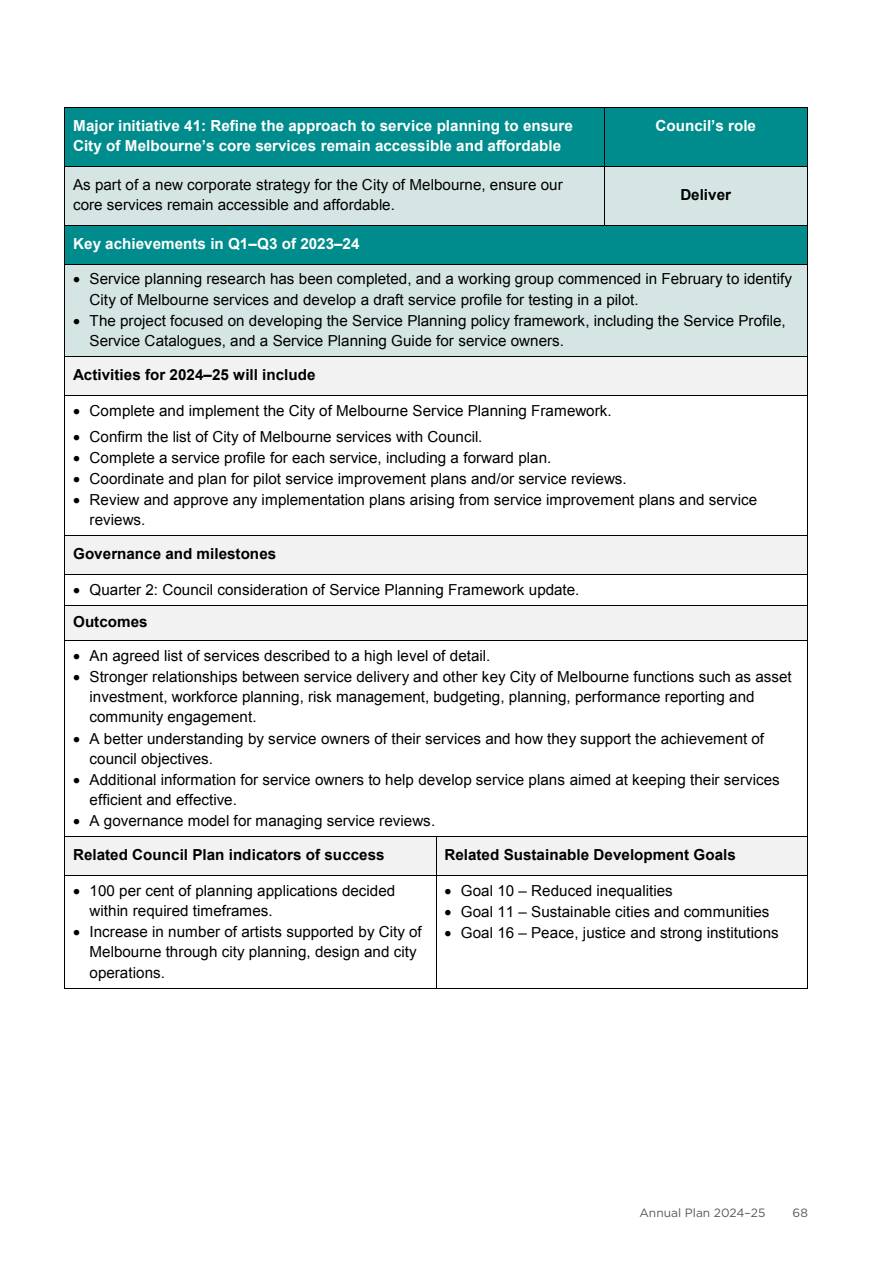
<style>
.page{position:relative;width:893px;height:1263px;background:#fff}
.page>*{position:absolute;margin:0;border:0;box-sizing:border-box;transform-origin:0 0}
.t1{font:15.15px/20.1px "Arial";color:#000}
.t2{font:700 15.15px/20.1px "Arial";color:#fff}
.t3{font:700 15.15px "Arial";color:#000}
.t4{font:12px "Gotham";color:#58595b}
.s1{font-weight:700}
</style>
<div class="page">
<div style="left:65px;top:108px;width:539px;height:58px;background:#008c8c"></div>
<div style="left:604px;top:108px;width:203px;height:58px;background:#008c8c"></div>
<hr style="left:65px;top:107px;width:539px;height:1px;background:#000">
<hr style="left:604px;top:107px;width:203px;height:1px;background:#000">
<hr style="left:65px;top:108px;width:1px;height:58px;background:#000">
<hr style="left:604px;top:108px;width:1px;height:58px;background:#000">
<hr style="left:807px;top:108px;width:1px;height:58px;background:#000">
<div style="left:65px;top:167px;width:539px;height:58px;background:#d4e5e4"></div>
<div style="left:604px;top:167px;width:203px;height:58px;background:#d4e5e4"></div>
<hr style="left:65px;top:166px;width:539px;height:1px;background:#000">
<hr style="left:604px;top:166px;width:203px;height:1px;background:#000">
<hr style="left:65px;top:167px;width:1px;height:58px;background:#000">
<hr style="left:604px;top:167px;width:1px;height:58px;background:#000">
<hr style="left:807px;top:167px;width:1px;height:58px;background:#000">
<div style="left:65px;top:226px;width:742px;height:38px;background:#008c8c"></div>
<hr style="left:65px;top:225px;width:539px;height:1px;background:#000">
<hr style="left:604px;top:225px;width:203px;height:1px;background:#000">
<hr style="left:65px;top:226px;width:1px;height:38px;background:#000">
<hr style="left:807px;top:226px;width:1px;height:38px;background:#000">
<div style="left:65px;top:265px;width:742px;height:91px;background:#d4e5e4"></div>
<hr style="left:65px;top:264px;width:742px;height:1px;background:#000">
<hr style="left:65px;top:265px;width:1px;height:91px;background:#000">
<hr style="left:807px;top:265px;width:1px;height:91px;background:#000">
<div style="left:65px;top:357px;width:742px;height:38px;background:#f2f2f2"></div>
<hr style="left:65px;top:356px;width:742px;height:1px;background:#000">
<hr style="left:65px;top:357px;width:1px;height:38px;background:#000">
<hr style="left:807px;top:357px;width:1px;height:38px;background:#000">
<hr style="left:65px;top:395px;width:742px;height:1px;background:#000">
<hr style="left:65px;top:396px;width:1px;height:140px;background:#000">
<hr style="left:807px;top:396px;width:1px;height:140px;background:#000">
<div style="left:73px;top:536px;width:726px;height:38px;background:#f2f2f2"></div>
<hr style="left:65px;top:536px;width:742px;height:1px;background:#000">
<hr style="left:65px;top:536px;width:1px;height:38px;background:#000">
<hr style="left:807px;top:536px;width:1px;height:38px;background:#000">
<hr style="left:65px;top:574px;width:742px;height:1px;background:#000">
<hr style="left:65px;top:575px;width:1px;height:30px;background:#000">
<hr style="left:807px;top:575px;width:1px;height:30px;background:#000">
<div style="left:65px;top:606px;width:742px;height:34px;background:#f2f2f2"></div>
<hr style="left:65px;top:605px;width:742px;height:1px;background:#000">
<hr style="left:65px;top:606px;width:1px;height:34px;background:#000">
<hr style="left:807px;top:606px;width:1px;height:34px;background:#000">
<hr style="left:65px;top:640px;width:742px;height:1px;background:#000">
<hr style="left:65px;top:641px;width:1px;height:196px;background:#000">
<hr style="left:807px;top:641px;width:1px;height:196px;background:#000">
<div style="left:65px;top:837px;width:371px;height:39px;background:#f2f2f2"></div>
<div style="left:436px;top:837px;width:371px;height:39px;background:#f2f2f2"></div>
<hr style="left:65px;top:837px;width:371px;height:1px;background:#000">
<hr style="left:436px;top:837px;width:371px;height:1px;background:#000">
<hr style="left:65px;top:837px;width:1px;height:39px;background:#000">
<hr style="left:436px;top:837px;width:1px;height:39px;background:#000">
<hr style="left:807px;top:837px;width:1px;height:39px;background:#000">
<hr style="left:65px;top:876px;width:371px;height:1px;background:#000">
<hr style="left:436px;top:876px;width:371px;height:1px;background:#000">
<hr style="left:65px;top:876px;width:1px;height:112px;background:#000">
<hr style="left:65px;top:988px;width:371px;height:1px;background:#000">
<hr style="left:436px;top:876px;width:1px;height:112px;background:#000">
<hr style="left:436px;top:988px;width:371px;height:1px;background:#000">
<hr style="left:807px;top:876px;width:1px;height:112px;background:#000">
<p class="t2" style="left:73px;top:116px;width:501px">Major initiative 41: Refine the approach to service planning to ensure<br>City of Melbourne’s core services remain accessible and affordable</p>
<p class="t2" style="left:655px;top:116px;width:102px">Council’s role</p>
<p class="t1" style="left:73px;top:175px;width:491px">As part of a new corporate strategy for the City of Melbourne, ensure our core services remain accessible and affordable.</p>
<p class="t3" style="left:680px;top:185px;width:52px">Deliver</p>
<p class="t2" style="left:73px;top:234px;width:288px">Key achievements in Q1–Q3 of 2023–24</p>
<p class="t1" style="left:90px;top:269px;width:704px;text-indent:-16px">• Service planning research has been completed, and a working group commenced in February to identify<br>City of Melbourne services and develop a draft service profile for testing in a pilot.</p>
<p class="t1" style="left:90px;top:311px;width:698px;text-indent:-16px">• The project focused on developing the Service Planning policy framework, including the Service Profile,<br>Service Catalogues, and a Service Planning Guide for service owners.</p>
<p class="t3" style="left:73px;top:365px;width:244px">Activities for 2024–25 will include</p>
<p class="t1" style="left:73px;top:401px;width:540px">• Complete and implement the City of Melbourne Service Planning Framework.</p>
<p class="t1" style="left:73px;top:426px;width:411px">• Confirm the list of City of Melbourne services with Council.</p>
<p class="t1" style="left:73px;top:447px;width:480px">• Complete a service profile for each service, including a forward plan.</p>
<p class="t1" style="left:73px;top:469px;width:555px">• Coordinate and plan for pilot service improvement plans and/or service reviews.</p>
<p class="t1" style="left:90px;top:490px;width:669px;text-indent:-16px">• Review and approve any implementation plans arising from service improvement plans and service reviews.</p>
<p class="t3" style="left:73px;top:544px;width:205px">Governance and milestones</p>
<p class="t1" style="left:73px;top:574px;width:508px;line-height:32.2px">• Quarter 2: Council consideration of Service Planning Framework update.<br><span class="s1">Outcomes</span></p>
<p class="t1" style="left:73px;top:646px;width:419px">• An agreed list of services described to a high level of detail.</p>
<p class="t1" style="left:90px;top:667px;width:704px;text-indent:-16px">• Stronger relationships between service delivery and other key City of Melbourne functions such as asset investment, workforce planning, risk management, budgeting, planning, performance reporting and community engagement.</p>
<p class="t1" style="left:90px;top:728px;width:676px;text-indent:-16px">• A better understanding by service owners of their services and how they support the achievement of council objectives.</p>
<p class="t1" style="left:90px;top:770px;width:692px;text-indent:-16px">• Additional information for service owners to help develop service plans aimed at keeping their services efficient and effective.</p>
<p class="t1" style="left:73px;top:811px;width:364px">• A governance model for managing service reviews.</p>
<p class="t3" style="left:73px;top:845px;width:313px">Related Council Plan indicators of success</p>
<p class="t3" style="left:444px;top:845px;width:293px">Related Sustainable Development Goals</p>
<p class="t1" style="left:90px;top:881px;width:307px;text-indent:-16px">• 100 per cent of planning applications decided within required timeframes.</p>
<p class="t1" style="left:90px;top:922px;width:334px;text-indent:-16px">• Increase in number of artists supported by City of<br>Melbourne through city planning, design and city operations.</p>
<p class="t1" style="left:444px;top:881px;width:230px">• Goal 10 – Reduced inequalities</p>
<p class="t1" style="left:444px;top:902px;width:326px">• Goal 11 – Sustainable cities and communities</p>
<p class="t1" style="left:444px;top:923px;width:336px">• Goal 16 – Peace, justice and strong institutions</p>
<p class="t4" style="left:639px;top:1205px;width:127px">Annual Plan 2024–25</p>
<p class="t4" style="left:793px;top:1205px;width:17px">68</p>
</div>
